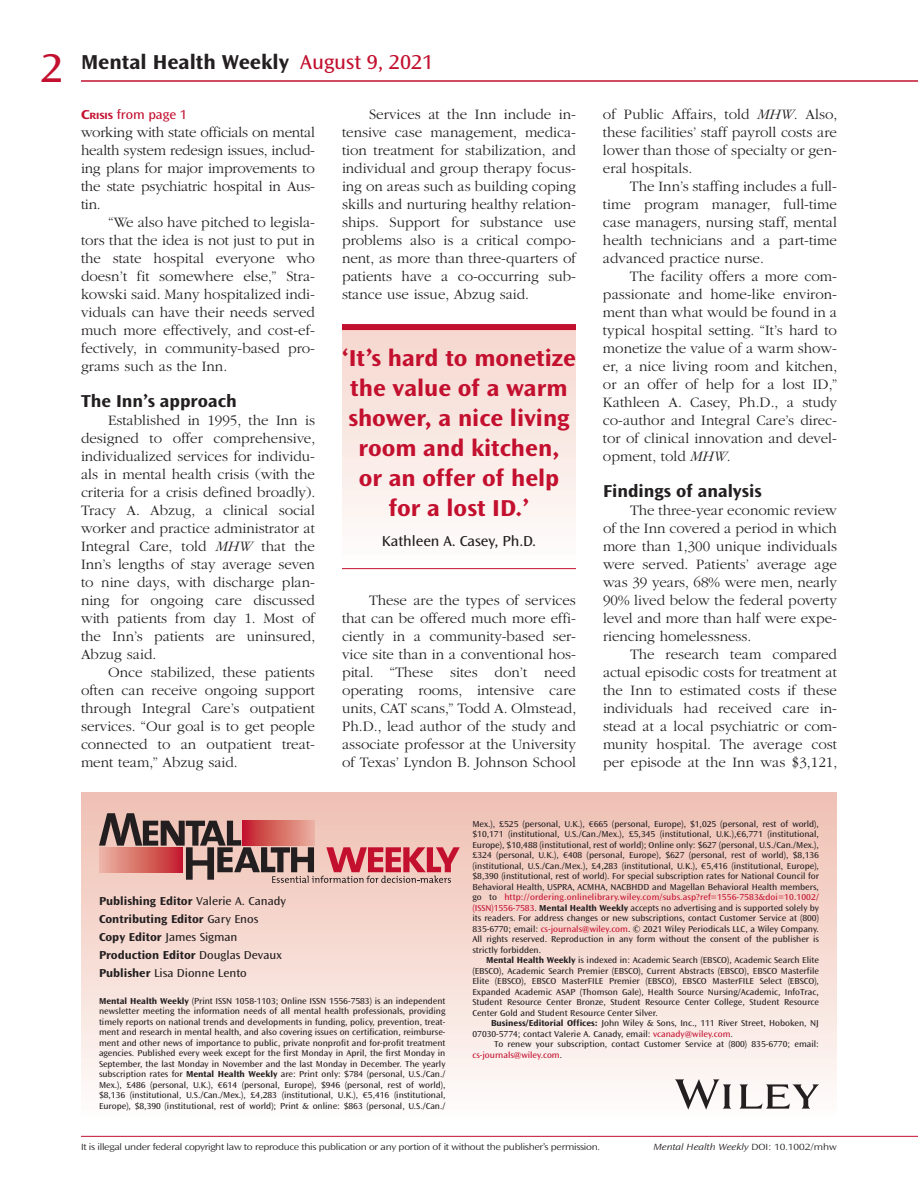
<style>
.page{position:relative;width:918px;height:1188px;background:#fff}
.page>*{position:absolute;margin:0;border:0;box-sizing:border-box;transform-origin:0 0}
.t1{font:semi-expanded 42px "Ocean Sans Std";color:#c3102f}
.t2{font:700 semi-expanded 24px/30px "Ocean Sans Std";color:#c3102f;text-align:center}
.t3{font:700 semi-expanded 21px "Ocean Sans Std";color:#231f20}
.t4{font:700 semi-expanded 18px "Ocean Sans Std";color:#231f20}
.t5{font:300 15px/18px "ITC Garamond Std";color:#231f20;text-align:justify}
.t6{font:semi-expanded 15px "Ocean Sans Std";color:#231f20}
.t7{font:semi-expanded 13.5px "Ocean Sans Std";color:#c3102f}
.t8{font:700 semi-expanded 12px/18px "Ocean Sans Std";color:#231f20}
.t9{font:300 expanded 9.3px "Ocean Sans Std";letter-spacing:-.03em;color:#231f20}
.t10{font:italic 300 expanded 9.3px "Ocean Sans Std";color:#231f20}
.t11{font:semi-expanded 9px/10.5px "Ocean Sans Std";color:#231f20;text-align:justify}
.s1{font-weight:400;color:#c3102f}
.s2{font-weight:700;font-stretch:expanded}
.s3{font-weight:700;font-stretch:expanded;font-size:9.45px}
.s4{font-style:italic}
.s5{font-weight:400}
.s6{font-weight:700}
.s7{color:#c3102f}
.s8{font-style:normal}
</style>
<div class="page">
<hr style="left:81px;top:1136px;width:837px;height:1px;background:#c3102f">
<hr style="left:81px;top:81px;width:837px;height:1px;background:#c3102f">
<div style="left:342px;top:324px;width:234px;height:245px;background:linear-gradient(to bottom,#f5d6cd,#fefefe)"></div>
<div style="left:342px;top:324px;width:234px;height:6px;background:#c3102f"></div>
<hr style="left:342px;top:568px;width:234px;height:1px;background:#c3102f">
<div style="left:81px;top:792px;width:756px;height:324px;background:linear-gradient(to bottom,#efbfb2,#fefcfa)"></div>
<svg style="left:99px;top:813px;width:361px;height:70px;background:#c58d88"></svg>
<svg style="left:675px;top:1079px;width:144px;height:30px"></svg>
<h1 class="t1" style="left:41px;top:45px;width:24px">2</h1>
<h3 class="t3" style="left:81px;top:50px;width:354px">Mental Health Weekly <span class="s1">August 9, 2021</span></h3>
<p class="t7" style="left:81px;top:107px;width:107px"><span class="s2">C</span><span class="s3">RISIS</span> from page 1</p>
<p class="t5" style="left:342px;top:105px;width:236px;text-indent:27px">Services at the Inn include in&shy;tensive case management, medica&shy;tion treatment for stabilization, and individual and group therapy focus&shy;ing on areas such as building coping skills and nurturing healthy relation&shy;ships. Support for substance use problems also is a critical compo&shy;nent, as more than three-quarters of patients have a co-occurring sub&shy;stance use issue, Abzug said.</p>
<p class="t5" style="left:81px;top:123px;width:236px">working with state officials on mental health system redesign issues, includ&shy;ing plans for major improvements to the state psychiatric hospital in Aus&shy;tin.</p>
<p class="t5" style="left:81px;top:213px;width:236px;text-indent:27px">“We also have pitched to legisla&shy;tors that the idea is not just to put in the state hospital everyone who doesn’t fit somewhere else,” Stra&shy;kowski said. Many hospitalized indi&shy;viduals can have their needs served much more effectively, and cost-ef&shy;fectively, in community-based pro&shy;grams such as the Inn.</p>
<p class="t4" style="left:81px;top:390px;width:157px">The Inn’s approach</p>
<p class="t5" style="left:81px;top:411px;width:236px;text-indent:27px">Established in 1995, the Inn is designed to offer comprehensive, individualized services for individu&shy;als in mental health crisis (with the criteria for a crisis defined broadly).<br>Tracy A. Abzug, a clinical social worker and practice administrator at Integral Care, told <span class="s4">MHW</span> that the Inn’s lengths of stay average seven to nine days, with discharge plan&shy;ning for ongoing care discussed with patients from day 1. Most of the Inn’s patients are uninsured, Abzug said.</p>
<p class="t5" style="left:81px;top:663px;width:236px;text-indent:27px">Once stabilized, these patients often can receive ongoing support through Integral Care’s outpatient services. “Our goal is to get people connected to an outpatient treat&shy;ment team,” Abzug said.</p>
<h2 class="t2" style="left:342px;top:343px;width:235px">‘It’s hard to monetize the value of a warm shower, a nice living room and kitchen,<br>or an offer of help for a lost ID.’</h2>
<p class="t6" style="left:382px;top:533px;width:156px">Kathleen A. Casey, Ph.D.</p>
<p class="t5" style="left:342px;top:591px;width:236px;text-indent:27px">These are the types of services that can be offered much more effi&shy;ciently in a community-based ser&shy;vice site than in a conventional hos&shy;pital. “These sites don’t need operating rooms, intensive care units, CAT scans,” Todd A. Olmstead, Ph.D., lead author of the study and associate professor at the University of Texas’ Lyndon B. Johnson School</p>
<p class="t5" style="left:603px;top:105px;width:236px">of Public Affairs, told <span class="s4">MHW</span>. Also, these facilities’ staff payroll costs are lower than those of specialty or gen&shy;eral hospitals.</p>
<p class="t5" style="left:603px;top:177px;width:236px;text-indent:27px">The Inn’s staffing includes a full&shy;time program manager, full-time case managers, nursing staff, mental health technicians and a part-time advanced practice nurse.</p>
<p class="t5" style="left:603px;top:267px;width:236px;text-indent:27px">The facility offers a more com&shy;passionate and home-like environ&shy;ment than what would be found in a typical hospital setting. “It’s hard to monetize the value of a warm show&shy;er, a nice living room and kitchen, or an offer of help for a lost ID,” Kathleen A. Casey, Ph.D., a study co-author and Integral Care’s direc&shy;tor of clinical innovation and devel&shy;opment, told <span class="s4">MHW</span>.</p>
<p class="t4" style="left:603px;top:480px;width:160px">Findings of analysis</p>
<p class="t5" style="left:603px;top:501px;width:236px;text-indent:27px">The three-year economic review of the Inn covered a period in which more than 1,300 unique individuals were served. Patients’ average age was 39 years, 68% were men, nearly 90% lived below the federal poverty level and more than half were expe&shy;riencing homelessness.</p>
<p class="t5" style="left:603px;top:645px;width:236px;text-indent:27px">The research team compared actual episodic costs for treatment at the Inn to estimated costs if these individuals had received care in&shy;stead at a local psychiatric or com&shy;munity hospital. The average cost per episode at the Inn was $3,121,</p>
<p class="t8" style="left:99px;top:892px;width:189px">Publishing Editor <span class="s5">Valerie A. Canady<br></span>Contributing Editor <span class="s5">Gary Enos<br></span>Copy Editor <span class="s5">James Sigman<br></span>Production Editor <span class="s5">Douglas Devaux<br></span>Publisher <span class="s5">Lisa Dionne Lento</span></p>
<p class="t11" style="left:99px;top:996px;width:348px"><span class="s6">Mental Health Weekly</span> (Print ISSN 1058-1103; Online ISSN 1556-7583) is an independent newsletter meeting the information needs of all mental health professionals, providing timely reports on national trends and developments in funding, policy, prevention, treat&shy;ment and research in mental health, and also covering issues on certification, reimburse&shy;ment and other news of importance to public, private nonprofit and for-profit treatment agencies. Published every week except for the first Monday in April, the first Monday in September, the last Monday in November and the last Monday in December. The yearly subscription rates for <span class="s6">Mental Health Weekly</span> are: Print only: $784 (personal, U.S./Can./ Mex.), £486 (personal, U.K.), €614 (personal, Europe), $946 (personal, rest of world), $8,136 (institutional, U.S./Can./Mex.), £4,283 (institutional, U.K.), €5,416 (institutional, Europe), $8,390 (institutional, rest of world); Print &amp; online: $863 (personal, U.S./Can./</p>
<p class="t11" style="left:472px;top:819px;width:348px">Mex.), £525 (personal, U.K.), €665 (personal, Europe), $1,025 (personal, rest of world), $10,171 (institutional, U.S./Can./Mex.), £5,345 (institutional, U.K.),€6,771 (institutional, Europe), $10,488 (institutional, rest of world); Online only: $627 (personal, U.S./Can./Mex.), £324 (personal, U.K.), €408 (personal, Europe), $627 (personal, rest of world), $8,136 (institutional, U.S./Can./Mex.), £4,283 (institutional, U.K.), €5,416 (institutional, Europe), $8,390 (institutional, rest of world). For special subscription rates for National Council for Behavioral Health, USPRA, ACMHA, NACBHDD and Magellan Behavioral Health members, go to <span class="s7">http://ordering.onlinelibrary.wiley.com/subs.asp?ref=1556-7583&amp;doi=10.1002/ (ISSN)1556-7583</span>. <span class="s6">Mental Health Weekly</span> accepts no advertising and is supported solely by its readers. For address changes or new subscriptions, contact Customer Service at (800)<br>835-6770; email: <span class="s7">cs-journals@wiley.com</span>. © 2021 Wiley Periodicals LLC, a Wiley Company.<br>All rights reserved. Reproduction in any form without the consent of the publisher is strictly forbidden.</p>
<p class="t11" style="left:472px;top:955px;width:348px;text-indent:14px"><span class="s6">Mental Health Weekly</span> is indexed in: Academic Search (EBSCO), Academic Search Elite (EBSCO), Academic Search Premier (EBSCO), Current Abstracts (EBSCO), EBSCO Masterfile Elite (EBSCO), EBSCO MasterFILE Premier (EBSCO), EBSCO MasterFILE Select (EBSCO), Expanded Academic ASAP (Thomson Gale), Health Source Nursing/Academic, InfoTrac, Student Resource Center Bronze, Student Resource Center College, Student Resource Center Gold and Student Resource Center Silver.</p>
<p class="t11" style="left:472px;top:1018px;width:348px;text-indent:19px"><span class="s6">Business/Editorial Offices:</span> John Wiley &amp; Sons, Inc., 111 River Street, Hoboken, NJ<br>07030-5774; contact Valerie A. Canady, email: <span class="s7">vcanady@wiley.com</span>.</p>
<p class="t11" style="left:472px;top:1039px;width:348px;text-indent:22px">To renew your subscription, contact Customer Service at (800) 835-6770; email: <span class="s7">cs-journals@wiley.com</span>.</p>
<p class="t9" style="left:81px;top:1141px;width:521px">It is illegal under federal copyright law to reproduce this publication or any portion of it without the publisher’s permission.</p>
<p class="t10" style="left:654px;top:1142px;width:185px">Mental Health Weekly <span class="s8">DOI: 10.1002/mhw</span></p>
</div>
